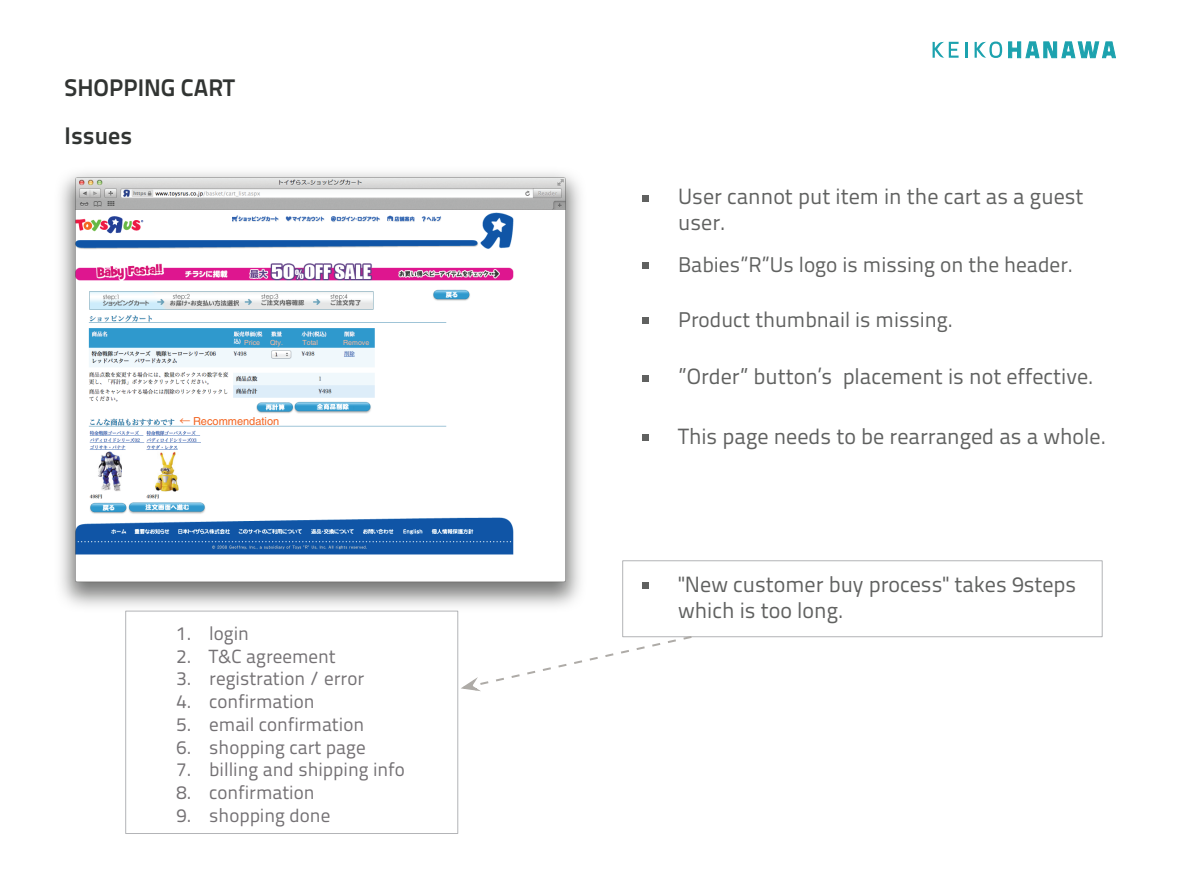
<style>
.page{position:relative;width:1188px;height:879px;background:#fff}
.page>*{position:absolute;margin:0;border:0;box-sizing:border-box;transform-origin:0 0}
.t1{font:700 24px "Titillium Text 22 L";color:#313432}
.t2{font:22px/25.8px "Titillium Text 22 L";color:#606160}
.t3{font:21.3px "Titillium Text 22 L";color:#606160}
.t4{font:19px "Titillium Text 22 L";color:#747174}
.t5{font:11px "Helvetica";color:#f26421}
.t6{font:7px "Helvetica";color:#fab89e}
.s1{font-family:"Koz Go Pr 6 N"}
</style>
<div class="page">
<svg style="left:932px;top:42px;width:26px;height:16px"></svg>
<hr style="left:964px;top:42px;width:3px;height:16px;background:#1ca2ae">
<svg style="left:974px;top:42px;width:27px;height:16px"></svg>
<svg style="left:1008px;top:41px;width:108px;height:18px"></svg>
<svg style="left:642px;top:195px;width:6px;height:6px"></svg>
<svg style="left:642px;top:263px;width:6px;height:6px"></svg>
<svg style="left:642px;top:317px;width:6px;height:6px"></svg>
<svg style="left:642px;top:375px;width:6px;height:6px"></svg>
<svg style="left:642px;top:435px;width:6px;height:6px"></svg>
<img style="left:60px;top:172px;width:521px;height:445px">
<svg style="left:125px;top:610px;width:333px;height:224px"></svg>
<svg style="left:460px;top:559px;width:642px;height:133px"></svg>
<div style="left:146px;top:214px;width:85px;height:20px;background:#fff"></div>
<p class="t1" style="left:65px;top:69px;width:172px">SHOPPING CART</p>
<p class="t1" style="left:65px;top:117px;width:69px">Issues</p>
<p class="t6" style="left:244px;top:338px;width:17px">Price</p>
<p class="t6" style="left:270px;top:338px;width:14px">Qty.</p>
<p class="t6" style="left:302px;top:338px;width:17px">Total</p>
<p class="t6" style="left:343px;top:338px;width:28px">Remove</p>
<p class="t5" style="left:179px;top:415px;width:101px"><span class="s1">←</span> Recommendation</p>
<p class="t4" style="left:176px;top:619px;width:74px">1. login</p>
<p class="t4" style="left:176px;top:641px;width:161px">2. T&amp;C agreement</p>
<p class="t4" style="left:176px;top:664px;width:189px">3. registration / error</p>
<p class="t4" style="left:176px;top:687px;width:139px">4. confirmation</p>
<p class="t4" style="left:176px;top:710px;width:189px">5. email confirmation</p>
<p class="t4" style="left:176px;top:733px;width:190px">6. shopping cart page</p>
<p class="t4" style="left:176px;top:755px;width:230px">7. billing and shipping info</p>
<p class="t4" style="left:176px;top:778px;width:139px">8. confirmation</p>
<p class="t4" style="left:176px;top:801px;width:155px">9. shopping done</p>
<p class="t2" style="left:678px;top:183px;width:407px">User cannot put item in the cart as a guest user.</p>
<p class="t3" style="left:678px;top:249px;width:396px">Babies”R”Us logo is missing on the header.</p>
<p class="t3" style="left:678px;top:303px;width:276px">Product thumbnail is missing.</p>
<p class="t2" style="left:678px;top:362px;width:417px">”Order” button’s placement is not effective.</p>
<p class="t2" style="left:678px;top:422px;width:429px">This page needs to be rearranged as a whole.</p>
<p class="t2" style="left:678px;top:570px;width:399px">"New customer buy process" takes 9steps which is too long.</p>
</div>
